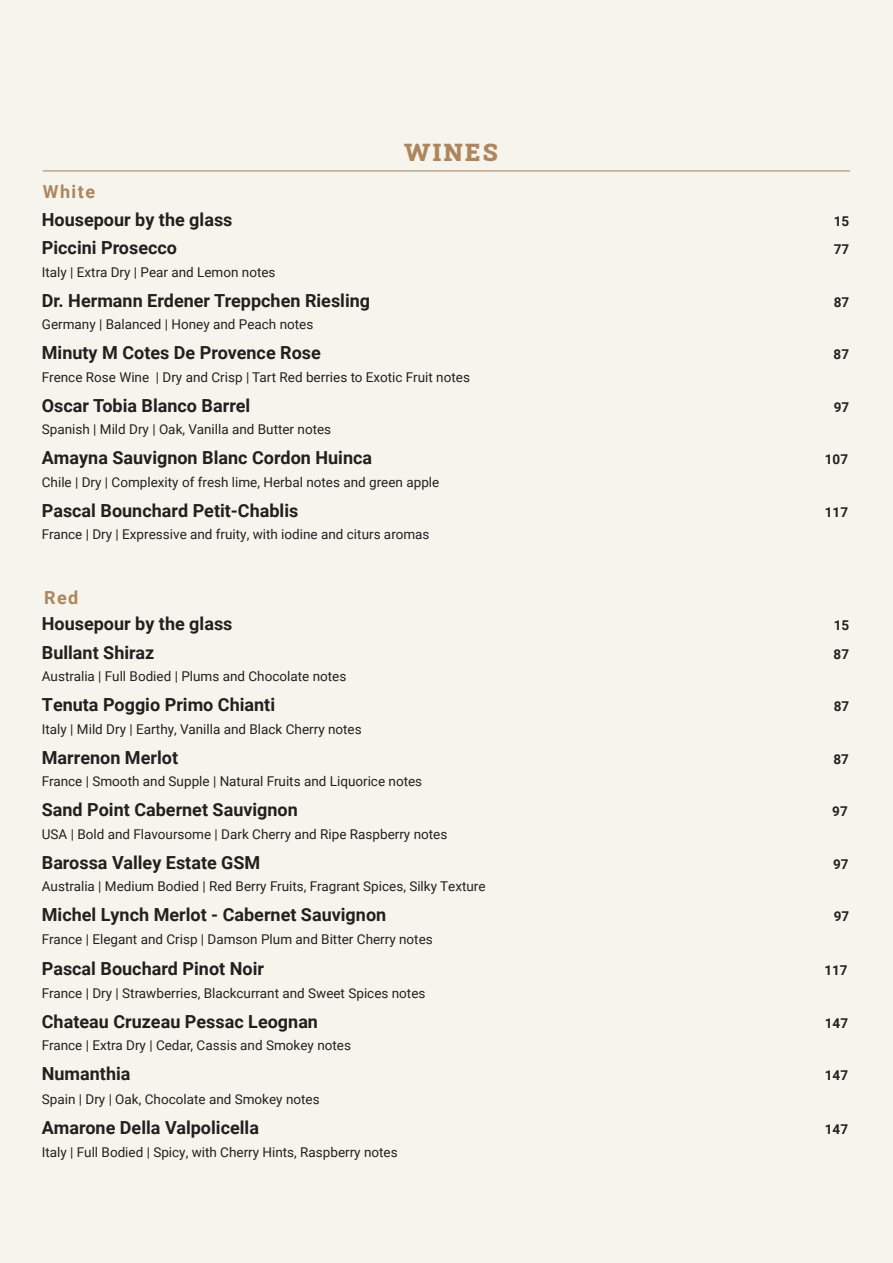
<style>
.page{position:relative;width:893px;height:1263px;background:#f6f5ed}
.page>*{position:absolute;margin:0;border:0;box-sizing:border-box;transform-origin:0 0}
.t1{font:900 24px "Roboto Slab";letter-spacing:.1em;color:#af865b}
.t2{font:700 18px "Roboto";color:#231f20}
.t3{font:700 18px "Roboto";letter-spacing:.08em;color:#af865b}
.t4{font:13.5px "Roboto";color:#231f20}
.t5{font:700 13.5px "Roboto";color:#231f20}
</style>
<div class="page">
<hr style="left:43px;top:170px;width:807px;height:1px;background:#af865b">
<h1 class="t1" style="left:404px;top:135px;width:95px">WINES</h1>
<h2 class="t3" style="left:43px;top:179px;width:54px">White</h2>
<h2 class="t2" style="left:42px;top:207px;width:192px">Housepour by the glass</h2>
<p class="t5" style="left:834px;top:211px;width:17px">15</p>
<h2 class="t2" style="left:42px;top:235px;width:137px">Piccini Prosecco</h2>
<p class="t5" style="left:834px;top:240px;width:17px">77</p>
<p class="t4" style="left:42px;top:262px;width:235px">Italy | Extra Dry | Pear and Lemon notes</p>
<h2 class="t2" style="left:42px;top:288px;width:330px">Dr. Hermann Erdener Treppchen Riesling</h2>
<p class="t5" style="left:834px;top:292px;width:17px">87</p>
<p class="t4" style="left:42px;top:315px;width:273px">Germany | Balanced | Honey and Peach notes</p>
<h2 class="t2" style="left:42px;top:340px;width:281px">Minuty M Cotes De Provence Rose</h2>
<p class="t5" style="left:834px;top:345px;width:17px">87</p>
<p class="t4" style="left:42px;top:367px;width:430px">Frence Rose Wine | Dry and Crisp | Tart Red berries to Exotic Fruit notes</p>
<h2 class="t2" style="left:42px;top:393px;width:210px">Oscar Tobia Blanco Barrel</h2>
<p class="t5" style="left:834px;top:397px;width:17px">97</p>
<p class="t4" style="left:42px;top:420px;width:291px">Spanish | Mild Dry | Oak, Vanilla and Butter notes</p>
<h2 class="t2" style="left:42px;top:445px;width:332px">Amayna Sauvignon Blanc Cordon Huinca</h2>
<p class="t5" style="left:825px;top:450px;width:25px">107</p>
<p class="t4" style="left:42px;top:472px;width:399px">Chile | Dry | Complexity of fresh lime, Herbal notes and green apple</p>
<h2 class="t2" style="left:42px;top:498px;width:258px">Pascal Bounchard Petit-Chablis</h2>
<p class="t5" style="left:825px;top:502px;width:25px">117</p>
<p class="t4" style="left:42px;top:525px;width:389px">France | Dry | Expressive and fruity, with iodine and citurs aromas</p>
<h2 class="t3" style="left:44px;top:585px;width:36px">Red</h2>
<h2 class="t2" style="left:42px;top:611px;width:192px">Housepour by the glass</h2>
<p class="t5" style="left:834px;top:616px;width:17px">15</p>
<h2 class="t2" style="left:42px;top:640px;width:114px">Bullant Shiraz</h2>
<p class="t5" style="left:834px;top:645px;width:17px">87</p>
<p class="t4" style="left:42px;top:667px;width:306px">Australia | Full Bodied | Plums and Chocolate notes</p>
<h2 class="t2" style="left:42px;top:692px;width:235px">Tenuta Poggio Primo Chianti</h2>
<p class="t5" style="left:834px;top:697px;width:17px">87</p>
<p class="t4" style="left:42px;top:720px;width:321px">Italy | Mild Dry | Earthy, Vanilla and Black Cherry notes</p>
<h2 class="t2" style="left:42px;top:745px;width:138px">Marrenon Merlot</h2>
<p class="t5" style="left:833px;top:750px;width:17px">87</p>
<p class="t4" style="left:42px;top:772px;width:382px">France | Smooth and Supple | Natural Fruits and Liquorice notes</p>
<h2 class="t2" style="left:42px;top:797px;width:258px">Sand Point Cabernet Sauvignon</h2>
<p class="t5" style="left:832px;top:802px;width:17px">97</p>
<p class="t4" style="left:42px;top:825px;width:407px">USA | Bold and Flavoursome | Dark Cherry and Ripe Raspberry notes</p>
<h2 class="t2" style="left:42px;top:850px;width:220px">Barossa Valley Estate GSM</h2>
<p class="t5" style="left:833px;top:855px;width:17px">97</p>
<p class="t4" style="left:42px;top:877px;width:445px">Australia | Medium Bodied | Red Berry Fruits, Fragrant Spices, Silky Texture</p>
<h2 class="t2" style="left:42px;top:902px;width:346px">Michel Lynch Merlot - Cabernet Sauvignon</h2>
<p class="t5" style="left:834px;top:907px;width:17px">97</p>
<p class="t4" style="left:42px;top:930px;width:392px">France | Elegant and Crisp | Damson Plum and Bitter Cherry notes</p>
<h2 class="t2" style="left:42px;top:956px;width:224px">Pascal Bouchard Pinot Noir</h2>
<p class="t5" style="left:824px;top:961px;width:25px">117</p>
<p class="t4" style="left:42px;top:984px;width:385px">France | Dry | Strawberries, Blackcurrant and Sweet Spices notes</p>
<h2 class="t2" style="left:42px;top:1009px;width:278px">Chateau Cruzeau Pessac Leognan</h2>
<p class="t5" style="left:825px;top:1014px;width:25px">147</p>
<p class="t4" style="left:42px;top:1036px;width:311px">France | Extra Dry | Cedar, Cassis and Smokey notes</p>
<h2 class="t2" style="left:42px;top:1061px;width:90px">Numanthia</h2>
<p class="t5" style="left:825px;top:1066px;width:25px">147</p>
<p class="t4" style="left:42px;top:1090px;width:279px">Spain | Dry | Oak, Chocolate and Smokey notes</p>
<h2 class="t2" style="left:42px;top:1115px;width:219px">Amarone Della Valpolicella</h2>
<p class="t5" style="left:825px;top:1120px;width:25px">147</p>
<p class="t4" style="left:42px;top:1143px;width:357px">Italy | Full Bodied | Spicy, with Cherry Hints, Raspberry notes</p>
</div>
